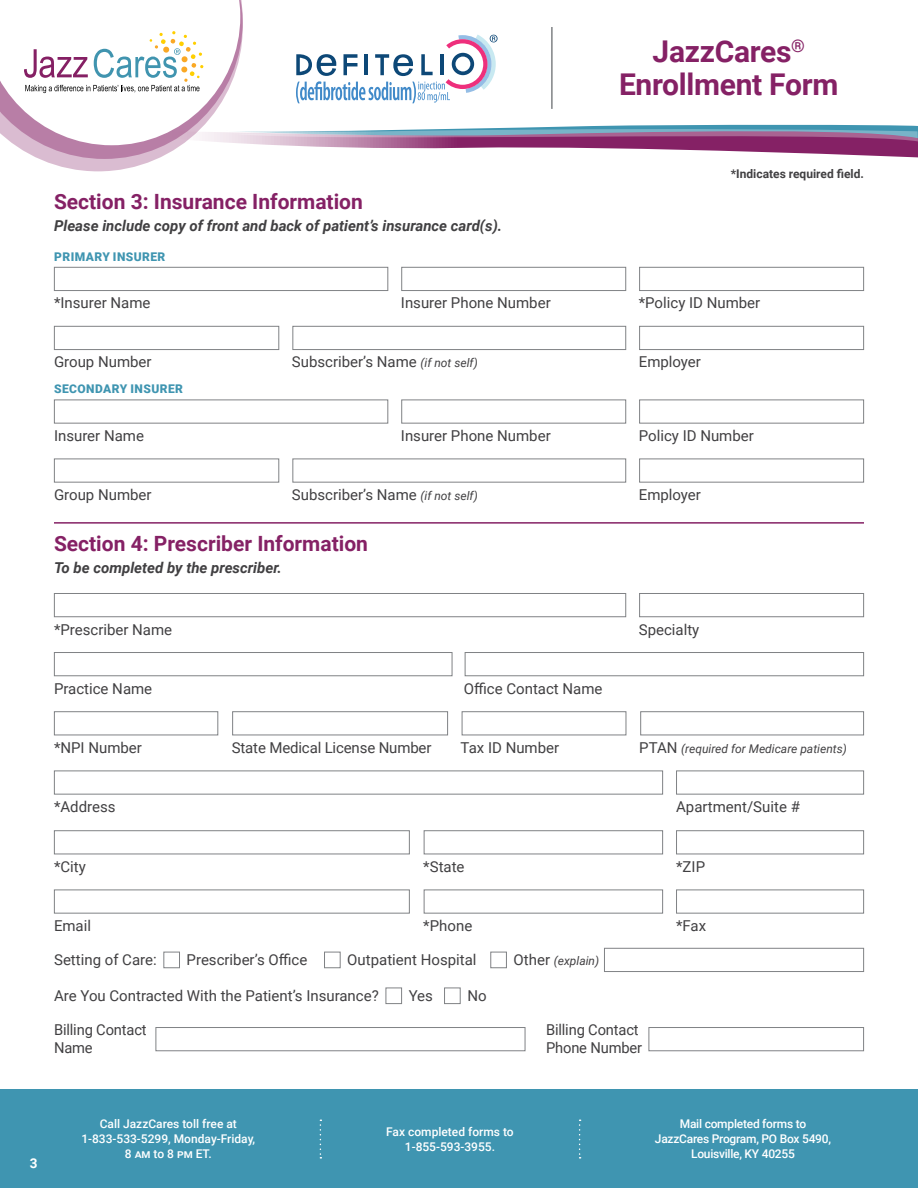
<style>
.page{position:relative;width:918px;height:1188px;background:#fff}
.page>*{position:absolute;margin:0;border:0;box-sizing:border-box;transform-origin:0 0}
.t1{font:700 30px/33px "Roboto";letter-spacing:-.01em;color:#852165;text-align:center}
.t2{font:700 21px "Roboto";color:#852165}
.t3{font:15px/18px "Roboto";color:#414042}
.t4{font:italic 700 15px "Roboto";color:#414042}
.t5{font:700 13.5px "Roboto";color:#fff}
.t6{font:500 12px/15px "Roboto";letter-spacing:-.01em;color:#fff;text-align:center}
.t7{font:italic 12px "Roboto";color:#414042}
.t8{font:900 12px "Roboto";letter-spacing:.035em;color:#3f95b1}
.t9{font:700 12px "Roboto";color:#414042}
.s1{font-style:italic;font-size:12px}
.s2{font-style:normal;font-size:15px}
</style>
<div class="page">
<div style="left:0;top:1090px;width:918px;height:98px;background:#3f95b1"></div>
<svg style="left:320px;top:1120px;width:1px;height:39px"></svg>
<svg style="left:579px;top:1120px;width:2px;height:39px"></svg>
<svg style="left:0;top:0;width:918px;height:171px"></svg>
<div style="left:676px;top:890px;width:188px;height:24px;border:1px solid #808285"></div>
<div style="left:424px;top:890px;width:239px;height:24px;border:1px solid #808285"></div>
<div style="left:54px;top:890px;width:356px;height:24px;border:1px solid #808285"></div>
<div style="left:676px;top:830px;width:188px;height:24px;border:1px solid #808285"></div>
<div style="left:424px;top:830px;width:239px;height:24px;border:1px solid #808285"></div>
<div style="left:676px;top:771px;width:188px;height:24px;border:1px solid #808285"></div>
<div style="left:54px;top:830px;width:356px;height:24px;border:1px solid #808285"></div>
<div style="left:54px;top:771px;width:609px;height:24px;border:1px solid #808285"></div>
<div style="left:163px;top:952px;width:17px;height:16px;border:1px solid #808285"></div>
<div style="left:324px;top:952px;width:17px;height:16px;border:1px solid #808285"></div>
<div style="left:490px;top:952px;width:17px;height:16px;border:1px solid #808285"></div>
<div style="left:604px;top:948px;width:260px;height:24px;border:1px solid #808285"></div>
<div style="left:386px;top:988px;width:16px;height:16px;border:1px solid #808285"></div>
<div style="left:444px;top:988px;width:17px;height:16px;border:1px solid #808285"></div>
<div style="left:639px;top:593px;width:225px;height:24px;border:1px solid #808285"></div>
<div style="left:649px;top:1027px;width:215px;height:24px;border:1px solid #808285"></div>
<div style="left:465px;top:652px;width:399px;height:24px;border:1px solid #808285"></div>
<div style="left:54px;top:711px;width:164px;height:24px;border:1px solid #808285"></div>
<div style="left:232px;top:711px;width:216px;height:24px;border:1px solid #808285"></div>
<div style="left:462px;top:711px;width:164px;height:24px;border:1px solid #808285"></div>
<div style="left:640px;top:711px;width:224px;height:24px;border:1px solid #808285"></div>
<div style="left:54px;top:593px;width:572px;height:24px;border:1px solid #808285"></div>
<div style="left:54px;top:652px;width:398px;height:24px;border:1px solid #808285"></div>
<div style="left:639px;top:459px;width:225px;height:24px;border:1px solid #808285"></div>
<div style="left:639px;top:326px;width:225px;height:24px;border:1px solid #808285"></div>
<div style="left:292px;top:459px;width:334px;height:24px;border:1px solid #808285"></div>
<div style="left:292px;top:326px;width:334px;height:24px;border:1px solid #808285"></div>
<div style="left:639px;top:400px;width:225px;height:24px;border:1px solid #808285"></div>
<div style="left:639px;top:267px;width:225px;height:24px;border:1px solid #808285"></div>
<div style="left:54px;top:459px;width:225px;height:24px;border:1px solid #808285"></div>
<div style="left:156px;top:1027px;width:369px;height:24px;border:1px solid #808285"></div>
<div style="left:54px;top:326px;width:225px;height:24px;border:1px solid #808285"></div>
<div style="left:401px;top:400px;width:225px;height:24px;border:1px solid #808285"></div>
<div style="left:401px;top:267px;width:225px;height:24px;border:1px solid #808285"></div>
<div style="left:54px;top:400px;width:334px;height:24px;border:1px solid #808285"></div>
<div style="left:54px;top:267px;width:334px;height:24px;border:1px solid #808285"></div>
<hr style="left:54px;top:522px;width:810px;height:2px;background:#852165">
<h1 class="t1" style="left:619px;top:34px;width:221px">JazzCares<sup>®<br></sup>Enrollment Form</h1>
<p class="t2" style="left:54px;top:187px;width:310px">Section 3: Insurance Information</p>
<p class="t4" style="left:54px;top:215px;width:450px">Please include copy of front and back of patient’s insurance card(s).</p>
<p class="t8" style="left:54px;top:248px;width:113px">PRIMARY INSURER</p>
<p class="t3" style="left:54px;top:293px;width:98px">*Insurer Name</p>
<p class="t3" style="left:54px;top:352px;width:99px">Group Number</p>
<p class="t8" style="left:54px;top:381px;width:130px">SECONDARY INSURER</p>
<p class="t3" style="left:54px;top:426px;width:91px">Insurer Name</p>
<p class="t3" style="left:54px;top:485px;width:99px">Group Number</p>
<p class="t3" style="left:401px;top:293px;width:151px">Insurer Phone Number</p>
<p class="t3" style="left:292px;top:352px;width:188px">Subscriber’s Name <span class="s1">(if not self)</span></p>
<p class="t3" style="left:401px;top:426px;width:151px">Insurer Phone Number</p>
<p class="t3" style="left:292px;top:485px;width:188px">Subscriber’s Name <span class="s1">(if not self)</span></p>
<p class="t2" style="left:54px;top:528px;width:316px">Section 4: Prescriber Information</p>
<p class="t4" style="left:54px;top:557px;width:229px">To be completed by the prescriber.</p>
<p class="t3" style="left:54px;top:620px;width:120px">*Prescriber Name</p>
<p class="t3" style="left:54px;top:679px;width:100px">Practice Name</p>
<p class="t3" style="left:464px;top:679px;width:140px">Office Contact Name</p>
<p class="t9" style="left:731px;top:165px;width:135px">*Indicates required field.</p>
<p class="t3" style="left:639px;top:293px;width:123px">*Policy ID Number</p>
<p class="t3" style="left:639px;top:352px;width:64px">Employer</p>
<p class="t3" style="left:639px;top:426px;width:117px">Policy ID Number</p>
<p class="t3" style="left:639px;top:485px;width:64px">Employer</p>
<p class="t3" style="left:639px;top:620px;width:62px">Specialty</p>
<p class="t3" style="left:54px;top:738px;width:89px">*NPI Number</p>
<p class="t3" style="left:232px;top:738px;width:201px">State Medical License Number</p>
<p class="t3" style="left:461px;top:738px;width:100px">Tax ID Number</p>
<p class="t7" style="left:639px;top:740px;width:209px"><span class="s2">PTAN</span> (required for Medicare patients)</p>
<p class="t3" style="left:54px;top:797px;width:63px">*Address</p>
<p class="t3" style="left:54px;top:857px;width:33px">*City</p>
<p class="t3" style="left:676px;top:797px;width:125px">Apartment/Suite #</p>
<p class="t3" style="left:423px;top:857px;width:43px">*State</p>
<p class="t3" style="left:676px;top:857px;width:30px">*ZIP</p>
<p class="t3" style="left:54px;top:916px;width:39px">Email</p>
<p class="t3" style="left:423px;top:916px;width:50px">*Phone</p>
<p class="t3" style="left:676px;top:916px;width:32px">*Fax</p>
<p class="t3" style="left:54px;top:950px;width:104px">Setting of Care:</p>
<p class="t3" style="left:187px;top:950px;width:122px">Prescriber’s Office</p>
<p class="t3" style="left:347px;top:950px;width:131px">Outpatient Hospital</p>
<p class="t7" style="left:514px;top:953px;width:87px"><span class="s2">Other</span> (explain)</p>
<p class="t3" style="left:409px;top:986px;width:26px">Yes</p>
<p class="t3" style="left:467px;top:986px;width:21px">No</p>
<p class="t3" style="left:54px;top:986px;width:326px">Are You Contracted With the Patient’s Insurance?</p>
<p class="t3" style="left:54px;top:1021px;width:94px">Billing Contact<br>Name</p>
<p class="t3" style="left:546px;top:1021px;width:98px">Billing Contact<br>Phone Number</p>
<p class="t5" style="left:30px;top:1153px;width:9px">3</p>
<p class="t6" style="left:81px;top:1116px;width:175px">Call JazzCares toll free at<br>1-833-533-5299, Monday-Friday,<br>8 am to 8 pm ET.</p>
<p class="t6" style="left:655px;top:1116px;width:178px">Mail completed forms to<br>JazzCares Program, PO Box 5490,<br>Louisville, KY 40255</p>
<p class="t6" style="left:386px;top:1123px;width:129px">Fax completed forms to<br>1-855-593-3955.</p>
</div>
